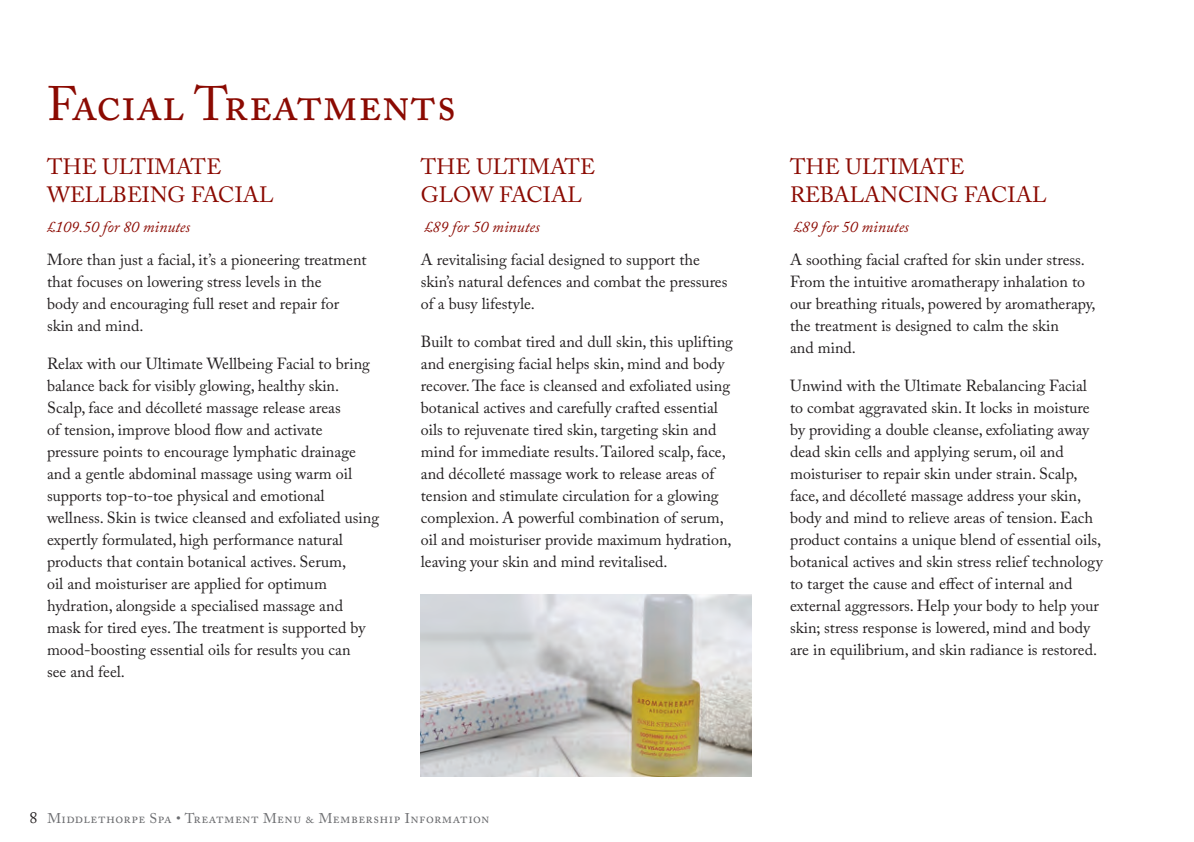
<style>
.page{position:relative;width:1194px;height:842px;background:#fff}
.page>*{position:absolute;margin:0;border:0;box-sizing:border-box;transform-origin:0 0}
.t1{font:48px "Adobe Caslon Pro";color:#8b0a02}
.t2{font:22px/28px "Adobe Caslon Pro";color:#8b0a02}
.t3{font:16px/22px "Adobe Caslon Pro";color:#231f20}
.t4{font:italic 16px "Adobe Caslon Pro";color:#8b0a02}
.t5{font:14px "Adobe Caslon Pro";letter-spacing:.03em;color:#6c6d70}
.s1{font-size:16px;color:#231f20}
</style>
<div class="page">
<img style="left:421px;top:594px;width:330px;height:182px">
<h1 class="t1" style="left:47px;top:75px;width:411px">Facial Treatments</h1>
<h2 class="t2" style="left:421px;top:152px;width:176px">THE ULTIMATE<br>GLOW FACIAL</h2>
<p class="t4" style="left:424px;top:217px;width:117px">£89 for 50 minutes</p>
<p class="t3" style="left:421px;top:248px;width:308px">A revitalising facial designed to support the skin’s natural defences and combat the pressures of a busy lifestyle.</p>
<p class="t3" style="left:421px;top:330px;width:314px">Built to combat tired and dull skin, this uplifting and energising facial helps skin, mind and body recover. The face is cleansed and exfoliated using botanical actives and carefully crafted essential oils to rejuvenate tired skin, targeting skin and mind for immediate results. Tailored scalp, face, and décolleté massage work to release areas of tension and stimulate circulation for a glowing complexion. A powerful combination of serum, oil and moisturiser provide maximum hydration, leaving your skin and mind revitalised.</p>
<h2 class="t2" style="left:47px;top:152px;width:228px">THE ULTIMATE<br>WELLBEING FACIAL</h2>
<p class="t4" style="left:47px;top:217px;width:145px">£109.50 for 80 minutes</p>
<p class="t3" style="left:47px;top:248px;width:321px">More than just a facial, it’s a pioneering treatment that focuses on lowering stress levels in the<br>body and encouraging full reset and repair for skin and mind.</p>
<p class="t3" style="left:47px;top:352px;width:333px">Relax with our Ultimate Wellbeing Facial to bring balance back for visibly glowing, healthy skin.<br>Scalp, face and décolleté massage release areas<br>of tension, improve blood flow and activate<br>pressure points to encourage lymphatic drainage and a gentle abdominal massage using warm oil supports top-to-toe physical and emotional wellness. Skin is twice cleansed and exfoliated using expertly formulated, high performance natural products that contain botanical actives. Serum,<br>oil and moisturiser are applied for optimum hydration, alongside a specialised massage and mask for tired eyes. The treatment is supported by mood-boosting essential oils for results you can<br>see and feel.</p>
<p class="t5" style="left:30px;top:809px;width:461px"><span class="s1">8</span> Middlethorpe Spa • Treatment Menu &amp; Membership Information</p>
<h2 class="t2" style="left:790px;top:152px;width:258px">THE ULTIMATE<br>REBALANCING FACIAL</h2>
<p class="t4" style="left:793px;top:217px;width:117px">£89 for 50 minutes</p>
<p class="t3" style="left:790px;top:248px;width:307px">A soothing facial crafted for skin under stress.<br>From the intuitive aromatherapy inhalation to our breathing rituals, powered by aromatherapy, the treatment is designed to calm the skin<br>and mind.</p>
<p class="t3" style="left:790px;top:374px;width:314px">Unwind with the Ultimate Rebalancing Facial to combat aggravated skin. It locks in moisture by providing a double cleanse, exfoliating away dead skin cells and applying serum, oil and moisturiser to repair skin under strain. Scalp, face, and décolleté massage address your skin, body and mind to relieve areas of tension. Each product contains a unique blend of essential oils, botanical actives and skin stress relief technology to target the cause and effect of internal and external aggressors. Help your body to help your skin; stress response is lowered, mind and body are in equilibrium, and skin radiance is restored.</p>
</div>
